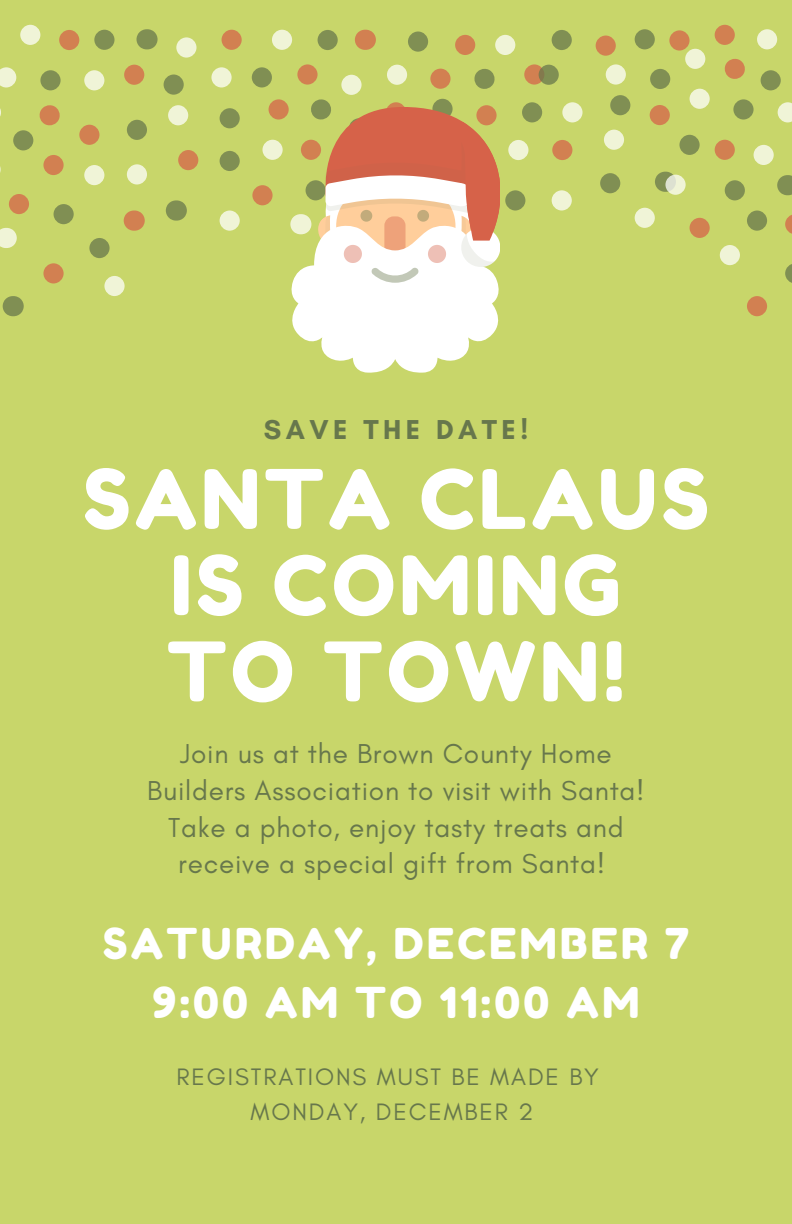
<style>
.page{position:relative;width:792px;height:1224px;background:#c8d66a}
.page>*{position:absolute;margin:0;border:0;box-sizing:border-box;transform-origin:0 0}
.t1{font:81.8px/86.2px "Fredoka One";letter-spacing:.05em;color:#fff;text-align:center}
.t2{font:42.4px/58.4px "Fredoka One";letter-spacing:.075em;color:#fff;text-align:center}
.t3{font:27.8px/36.6px "Glacial Indifference";letter-spacing:.03em;color:#67774c;text-align:center}
.t4{font:700 27.8px "Glacial Indifference";letter-spacing:.16em;color:#67774c}
.t5{font:24.2px "Glacial Indifference";letter-spacing:.08em;color:#67774c}
</style>
<div class="page">
<div style="left:79px;top:125px;width:21px;height:20px;background:#d28051;border-radius:50%"></div>
<div style="left:104px;top:276px;width:21px;height:20px;background:#f0f4d7;border-radius:50%"></div>
<div style="left:747px;top:296px;width:20px;height:20px;background:#d28051;border-radius:50%"></div>
<div style="left:715px;top:140px;width:20px;height:20px;background:#d28051;border-radius:50%"></div>
<div style="left:690px;top:218px;width:20px;height:20px;background:#d28051;border-radius:50%"></div>
<div style="left:178px;top:150px;width:20px;height:20px;background:#d28051;border-radius:50%"></div>
<svg style="left:39px;top:105px;width:21px;height:21px"></svg>
<div style="left:650px;top:105px;width:20px;height:20px;background:#d28051;border-radius:50%"></div>
<svg style="left:785px;top:215px;width:7px;height:19px"></svg>
<div style="left:43px;top:155px;width:21px;height:20px;background:#d28051;border-radius:50%"></div>
<div style="left:9px;top:194px;width:20px;height:20px;background:#d28051;border-radius:50%"></div>
<div style="left:269px;top:99px;width:20px;height:21px;background:#d28051;border-radius:50%"></div>
<div style="left:252px;top:185px;width:21px;height:20px;background:#d28051;border-radius:50%"></div>
<div style="left:552px;top:140px;width:20px;height:20px;background:#d28051;border-radius:50%"></div>
<svg style="left:669px;top:30px;width:21px;height:21px"></svg>
<div style="left:59px;top:30px;width:20px;height:20px;background:#d28051;border-radius:50%"></div>
<div style="left:596px;top:36px;width:20px;height:20px;background:#d28051;border-radius:50%"></div>
<svg style="left:724px;top:58px;width:21px;height:21px"></svg>
<div style="left:124px;top:65px;width:20px;height:20px;background:#d28051;border-radius:50%"></div>
<div style="left:715px;top:25px;width:20px;height:20px;background:#d28051;border-radius:50%"></div>
<div style="left:455px;top:35px;width:20px;height:20px;background:#d28051;border-radius:50%"></div>
<div style="left:430px;top:69px;width:21px;height:20px;background:#d28051;border-radius:50%"></div>
<svg style="left:524px;top:64px;width:20px;height:21px"></svg>
<svg style="left:297px;top:64px;width:21px;height:21px"></svg>
<div style="left:222px;top:30px;width:20px;height:20px;background:#d28051;border-radius:50%"></div>
<svg style="left:355px;top:30px;width:21px;height:20px"></svg>
<div style="left:127px;top:120px;width:20px;height:20px;background:#808f53;border-radius:50%"></div>
<div style="left:13px;top:130px;width:20px;height:20px;background:#808f53;border-radius:50%"></div>
<div style="left:220px;top:108px;width:20px;height:20px;background:#808f53;border-radius:50%"></div>
<div style="left:679px;top:135px;width:21px;height:20px;background:#808f53;border-radius:50%"></div>
<svg style="left:733px;top:99px;width:21px;height:21px"></svg>
<div style="left:747px;top:211px;width:20px;height:20px;background:#808f53;border-radius:50%"></div>
<div style="left:725px;top:180px;width:20px;height:20px;background:#808f53;border-radius:50%"></div>
<svg style="left:785px;top:264px;width:7px;height:19px"></svg>
<svg style="left:166px;top:200px;width:21px;height:21px"></svg>
<svg style="left:777px;top:175px;width:15px;height:20px"></svg>
<svg style="left:124px;top:211px;width:21px;height:20px"></svg>
<svg style="left:3px;top:296px;width:21px;height:20px"></svg>
<div style="left:220px;top:151px;width:20px;height:20px;background:#808f53;border-radius:50%"></div>
<div style="left:89px;top:238px;width:21px;height:20px;background:#808f53;border-radius:50%"></div>
<div style="left:53px;top:204px;width:21px;height:20px;background:#808f53;border-radius:50%"></div>
<div style="left:43px;top:263px;width:21px;height:20px;background:#d28051;border-radius:50%"></div>
<div style="left:522px;top:102px;width:20px;height:20px;background:#808f53;border-radius:50%"></div>
<div style="left:610px;top:95px;width:20px;height:20px;background:#808f53;border-radius:50%"></div>
<div style="left:600px;top:173px;width:20px;height:20px;background:#808f53;border-radius:50%"></div>
<div style="left:505px;top:190px;width:20px;height:21px;background:#808f53;border-radius:50%"></div>
<svg style="left:655px;top:172px;width:21px;height:20px"></svg>
<div style="left:635px;top:29px;width:20px;height:20px;background:#808f53;border-radius:50%"></div>
<div style="left:650px;top:69px;width:20px;height:20px;background:#808f53;border-radius:50%"></div>
<div style="left:761px;top:70px;width:20px;height:20px;background:#808f53;border-radius:50%"></div>
<svg style="left:539px;top:65px;width:20px;height:20px"></svg>
<div style="left:94px;top:30px;width:21px;height:20px;background:#808f53;border-radius:50%"></div>
<div style="left:40px;top:70px;width:21px;height:20px;background:#808f53;border-radius:50%"></div>
<div style="left:552px;top:30px;width:20px;height:20px;background:#808f53;border-radius:50%"></div>
<div style="left:252px;top:67px;width:20px;height:21px;background:#808f53;border-radius:50%"></div>
<div style="left:164px;top:75px;width:20px;height:20px;background:#808f53;border-radius:50%"></div>
<div style="left:408px;top:32px;width:20px;height:20px;background:#808f53;border-radius:50%"></div>
<div style="left:318px;top:30px;width:20px;height:20px;background:#808f53;border-radius:50%"></div>
<svg style="left:474px;top:69px;width:21px;height:20px"></svg>
<svg style="left:136px;top:29px;width:22px;height:20px"></svg>
<div style="left:220px;top:211px;width:20px;height:20px;background:#f0f4d7;border-radius:50%"></div>
<div style="left:84px;top:165px;width:20px;height:20px;background:#f0f4d7;border-radius:50%"></div>
<div style="left:168px;top:105px;width:20px;height:20px;background:#f0f4d7;border-radius:50%"></div>
<svg style="left:778px;top:102px;width:14px;height:20px"></svg>
<div style="left:754px;top:145px;width:20px;height:20px;background:#f0f4d7;border-radius:50%"></div>
<div style="left:127px;top:164px;width:20px;height:21px;background:#f0f4d7;border-radius:50%"></div>
<div style="left:690px;top:89px;width:20px;height:20px;background:#f0f4d7;border-radius:50%"></div>
<div style="left:635px;top:208px;width:20px;height:20px;background:#f0f4d7;border-radius:50%"></div>
<svg style="left:0;top:228px;width:17px;height:20px"></svg>
<div style="left:262px;top:140px;width:21px;height:20px;background:#f0f4d7;border-radius:50%"></div>
<div style="left:508px;top:140px;width:21px;height:20px;background:#f0f4d7;border-radius:50%"></div>
<div style="left:552px;top:190px;width:20px;height:21px;background:#f0f4d7;border-radius:50%"></div>
<div style="left:562px;top:102px;width:21px;height:20px;background:#f0f4d7;border-radius:50%"></div>
<div style="left:604px;top:130px;width:20px;height:20px;background:#f0f4d7;border-radius:50%"></div>
<div style="left:685px;top:49px;width:20px;height:20px;background:#f0f4d7;border-radius:50%"></div>
<div style="left:606px;top:64px;width:20px;height:21px;background:#f0f4d7;border-radius:50%"></div>
<svg style="left:0;top:67px;width:16px;height:21px"></svg>
<div style="left:20px;top:25px;width:20px;height:20px;background:#f0f4d7;border-radius:50%"></div>
<div style="left:757px;top:29px;width:20px;height:20px;background:#f0f4d7;border-radius:50%"></div>
<div style="left:84px;top:70px;width:20px;height:20px;background:#f0f4d7;border-radius:50%"></div>
<div style="left:387px;top:65px;width:20px;height:20px;background:#f0f4d7;border-radius:50%"></div>
<div style="left:341px;top:75px;width:21px;height:20px;background:#f0f4d7;border-radius:50%"></div>
<div style="left:495px;top:35px;width:20px;height:20px;background:#f0f4d7;border-radius:50%"></div>
<div style="left:272px;top:30px;width:20px;height:20px;background:#f0f4d7;border-radius:50%"></div>
<svg style="left:211px;top:67px;width:21px;height:21px"></svg>
<svg style="left:176px;top:37px;width:21px;height:21px"></svg>
<svg style="left:665px;top:175px;width:21px;height:20px"></svg>
<div style="left:720px;top:245px;width:20px;height:20px;background:#f0f4d7;border-radius:50%"></div>
<svg style="left:290px;top:98px;width:210px;height:275px"></svg>
<p class="t4" style="left:264px;top:413px;width:266px">SAVE THE DATE!</p>
<h2 class="t1" style="left:83px;top:456px;width:628px">SANTA CLAUS<br>IS COMING<br>TO TOWN!</h2>
<p class="t3" style="left:147px;top:735px;width:499px">Join us at the Brown County Home Builders Association to visit with Santa!<br>Take a photo, enjoy tasty treats and receive a special gift from Santa!</p>
<h3 class="t2" style="left:103px;top:914px;width:588px">SATURDAY, DECEMBER 7<br>9:00 AM TO 11:00 AM</h3>
<h1 class="t5" style="left:176px;top:1062px;width:424px">REGISTRATIONS MUST BE MADE BY</h1>
<h4 class="t5" style="left:251px;top:1097px;width:284px">MONDAY, DECEMBER 2</h4>
</div>
